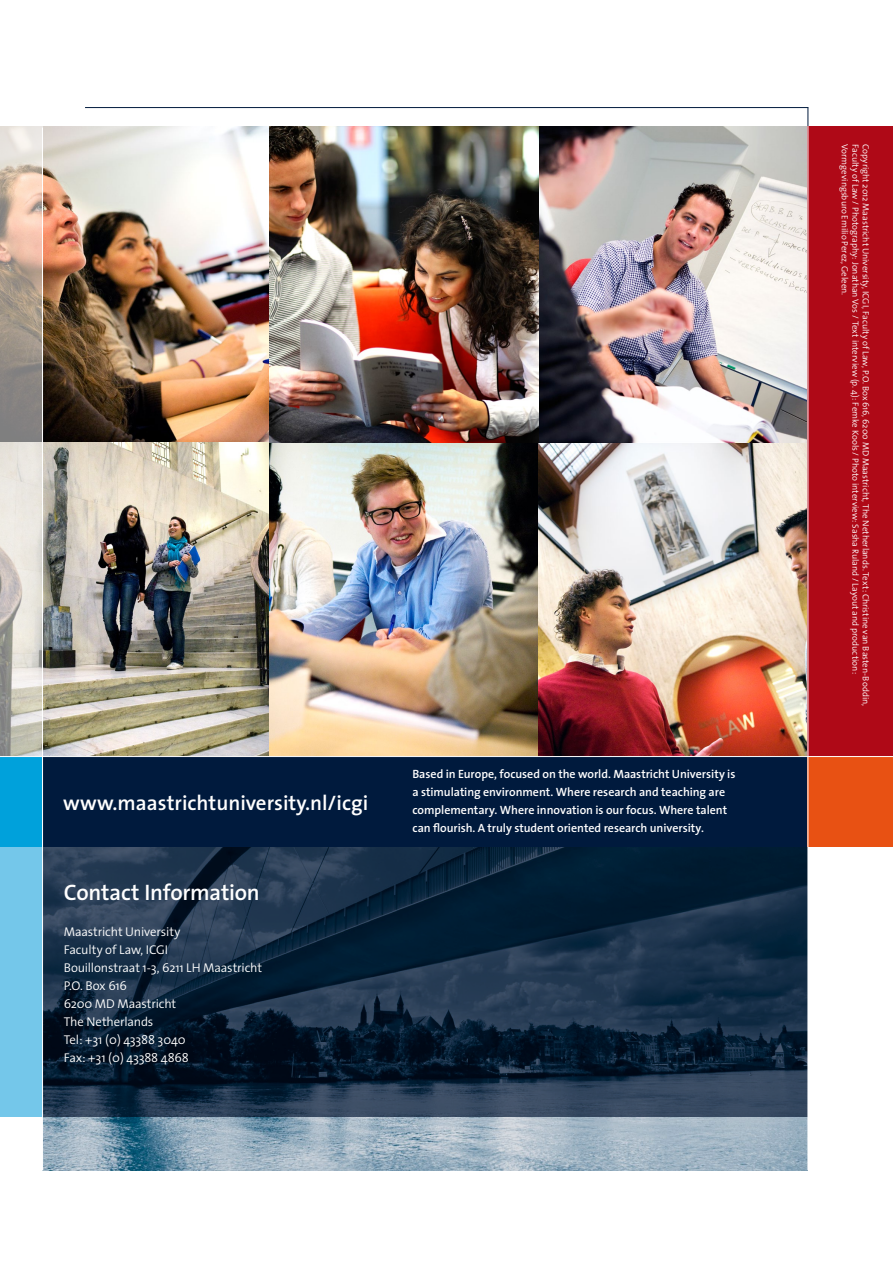
<style>
.page{position:relative;width:893px;height:1263px;background:#fff}
.page>*{position:absolute;margin:0;border:0;box-sizing:border-box;transform-origin:0 0}
.t1{font:600 22.5px "The Sans";letter-spacing:-.01em;color:#fff}
.t2{font:600 21px "The Sans";color:#fff}
.t3{font:300 12.75px/18px "The Sans";letter-spacing:-.01em;color:#fff}
.t4{font:600 12px/18px "The Sans";letter-spacing:-.005em;color:#fff}
.t5{font:300 9px "The Sans";color:#fff}
</style>
<div class="page">
<img style="left:43px;top:126px;width:226px;height:316px">
<img style="left:43px;top:442px;width:226px;height:314px">
<img style="left:269px;top:442px;width:270px;height:314px">
<img style="left:539px;top:442px;width:268px;height:314px">
<img style="left:539px;top:126px;width:268px;height:316px">
<svg style="left:43px;top:1116px;width:764px;height:54px;background:#97aebe"></svg>
<div style="left:0;top:846px;width:43px;height:270px;background:#74c7ea"></div>
<svg style="left:43px;top:846px;width:764px;height:270px;background:#152b41"></svg>
<div style="left:808px;top:126px;width:85px;height:632px;background:#af0917"></div>
<div style="left:43px;top:756px;width:765px;height:90px;background:#001a3d"></div>
<div style="left:808px;top:756px;width:85px;height:90px;background:#e85113"></div>
<svg style="left:0;top:126px;width:43px;height:630px;background:#c7beb4"></svg>
<svg style="left:807px;top:108px;width:1px;height:18px"></svg>
<hr style="left:85px;top:107px;width:723px;height:1px;background:#001a3d">
<div style="left:0;top:756px;width:43px;height:90px;background:#00a1db"></div>
<hr style="left:42px;top:128px;width:1px;height:1042px;background:#fff">
<hr style="left:807px;top:126px;width:1px;height:1044px;background:#fff">
<hr style="left:0;top:756px;width:893px;height:1px;background:#fff">
<img style="left:269px;top:126px;width:270px;height:316px">
<h2 class="t2" style="left:63px;top:785px;width:306px">www.maastrichtuniversity.nl/icgi</h2>
<h1 class="t1" style="left:64px;top:874px;width:197px">Contact Information</h1>
<h3 class="t3" style="left:64px;top:922px;width:200px">Maastricht University<br>Faculty of Law, ICGI<br>Bouillonstraat 1-3, 6211 LH Maastricht<br>P.O. Box 616<br>6200 MD Maastricht<br>The Netherlands<br>Tel: +31 (0) 43388 3040<br>Fax: +31 (0) 43388 4868</h3>
<p class="t4" style="left:412px;top:765px;width:324px">Based in Europe, focused on the world. Maastricht University is a stimulating environment. Where research and teaching are complementary. Where innovation is our focus. Where talent can flourish. A truly student oriented research university.</p>
<p class="t5" style="left:852px;top:144px;width:153px;rotate:90deg">Vormgevingsburo Emilio Perez, Geleen.</p>
<p class="t5" style="left:863px;top:144px;width:531px;rotate:90deg">Faculty of Law / Photography: Jonathan Vos / Text interview (p. 4): Femke Kools / Photo interview: Sasha Ruland / Layout and production:</p>
<p class="t5" style="left:873px;top:144px;width:563px;rotate:90deg">Copyright 2012 Maastricht University, ICGI, Faculty of Law, P.O. Box 616, 6200 MD Maastricht, The Netherlands. Text: Christine van Basten-Boddin,</p>
</div>
